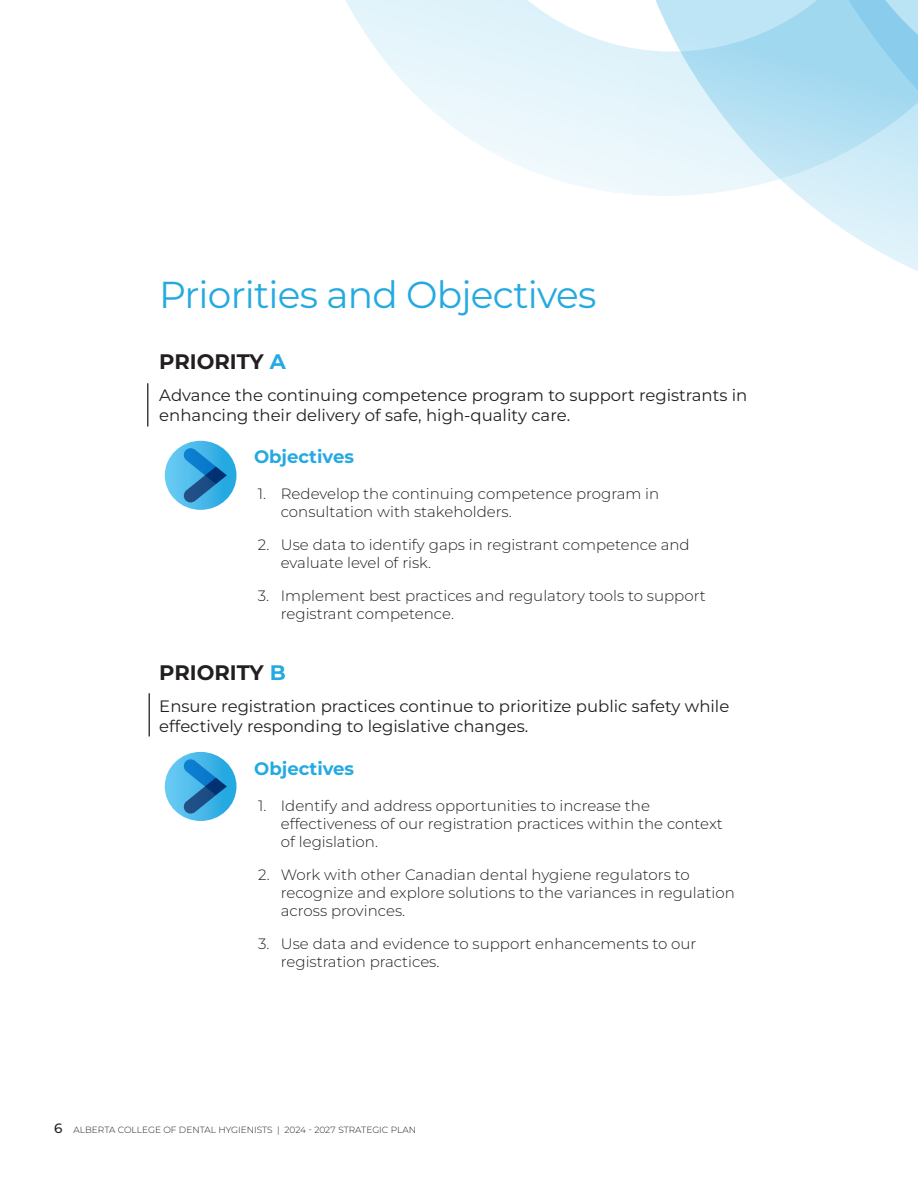
<style>
.page{position:relative;width:918px;height:1188px;background:#fff}
.page>*{position:absolute;margin:0;border:0;box-sizing:border-box;transform-origin:0 0}
.t1{font:37.5px "Montserrat";letter-spacing:-.02em;color:#24aae1}
.t2{font:700 21px "Montserrat";color:#231f20}
.t3{font:700 18px "Montserrat";color:#24aae1}
.t4{font:16.5px/19.8px "Montserrat";color:#231f20}
.t5{font:300 15px/18px "Montserrat";color:#231f20}
.t6{font:300 9px "Montserrat";color:#231f20}
.s1{color:#24aae1}
.s2{font-weight:500;font-size:13.5px}
</style>
<div class="page">
<hr style="left:147px;top:383px;width:1px;height:44px;background:#3e3e3f">
<hr style="left:148px;top:693px;width:2px;height:43px;background:#3e3e3f">
<svg style="left:165px;top:441px;width:72px;height:69px"></svg>
<svg style="left:165px;top:752px;width:72px;height:69px"></svg>
<svg style="left:346px;top:0;width:289px;height:195px"></svg>
<svg style="left:635px;top:0;width:180px;height:209px;background:#d0ebf7"></svg>
<svg style="left:815px;top:0;width:103px;height:271px;background:#bee4f4"></svg>
<p class="t1" style="left:159px;top:270px;width:439px">Priorities and Objectives</p>
<p class="t2" style="left:159px;top:348px;width:128px">PRIORITY <span class="s1">A</span></p>
<p class="t4" style="left:159px;top:385px;width:590px">Advance the continuing competence program to support registrants in enhancing their delivery of safe, high-quality care.</p>
<p class="t3" style="left:254px;top:445px;width:101px">Objectives</p>
<p class="t5" style="left:281px;top:484px;width:380px;text-indent:-23px">1. Redevelop the continuing competence program in consultation with stakeholders.</p>
<p class="t5" style="left:281px;top:535px;width:410px;text-indent:-23px">2. Use data to identify gaps in registrant competence and evaluate level of risk.</p>
<p class="t5" style="left:281px;top:586px;width:427px;text-indent:-23px">3. Implement best practices and regulatory tools to support registrant competence.</p>
<p class="t2" style="left:159px;top:659px;width:128px">PRIORITY <span class="s1">B</span></p>
<p class="t4" style="left:159px;top:696px;width:572px">Ensure registration practices continue to prioritize public safety while effectively responding to legislative changes.</p>
<p class="t3" style="left:254px;top:756px;width:101px">Objectives</p>
<p class="t5" style="left:281px;top:796px;width:443px;text-indent:-23px">1. Identify and address opportunities to increase the effectiveness of our registration practices within the context of legislation.</p>
<p class="t5" style="left:281px;top:865px;width:456px;text-indent:-23px">2. Work with other Canadian dental hygiene regulators to recognize and explore solutions to the variances in regulation across provinces.</p>
<p class="t5" style="left:281px;top:934px;width:417px;text-indent:-23px">3. Use data and evidence to support enhancements to our registration practices.</p>
<p class="t6" style="left:54px;top:1124px;width:364px"><span class="s2">6</span> ALBERTA COLLEGE OF DENTAL HYGIENISTS | 2024 - 2027 STRATEGIC PLAN</p>
</div>
